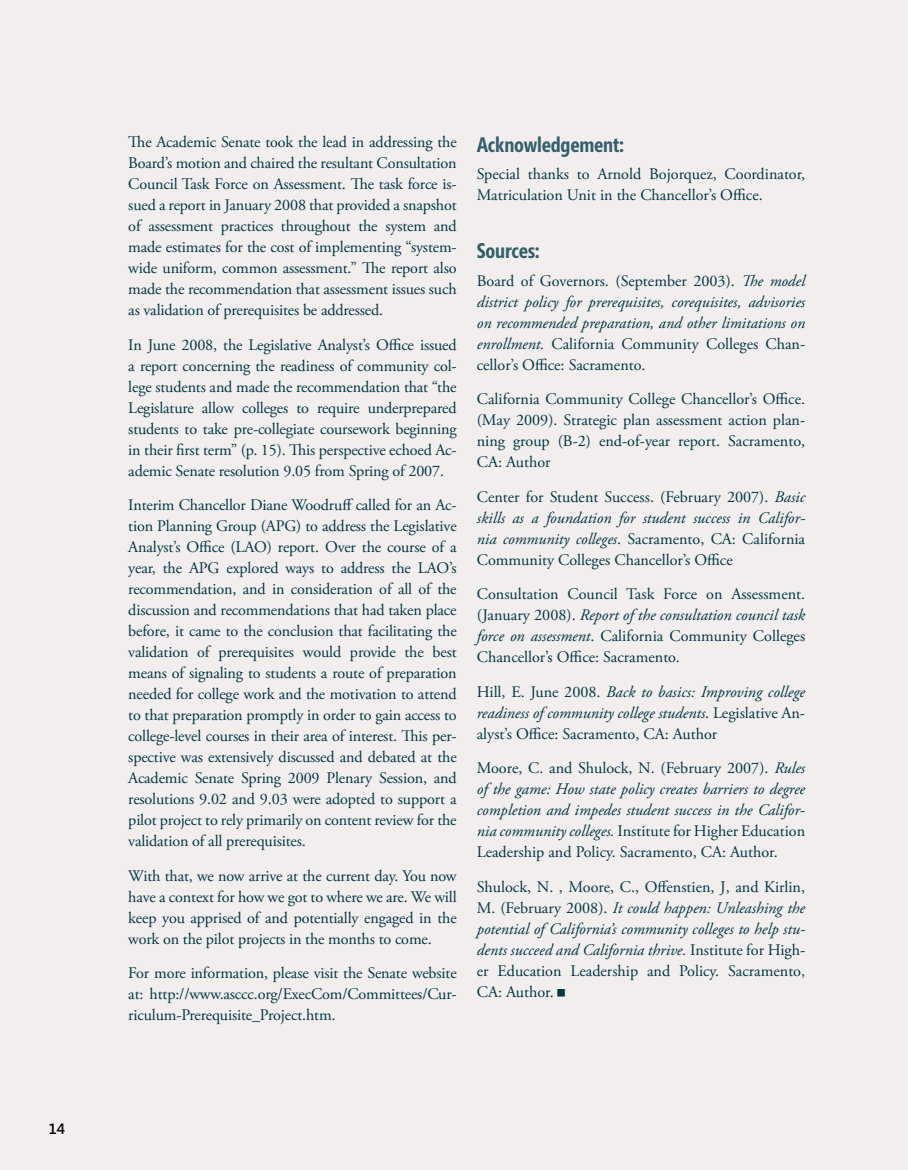
<style>
.page{position:relative;width:908px;height:1170px;background:#f1eeed}
.page>*{position:absolute;margin:0;border:0;box-sizing:border-box;transform-origin:0 0}
.t1{font:700 21px "Segoe Condensed";letter-spacing:-.01em;color:#335f6a}
.t2{font:16.2px/21px "Adobe Garamond Pro";color:#003745;text-align:justify}
.t3{font:italic 16.2px/21px "Adobe Garamond Pro";color:#003745;text-align:justify}
.t4{font:600 15px "Segoe";color:#000}
.s1{font-style:normal}
.s2{font-style:italic}
</style>
<div class="page">
<p class="t4" style="left:48px;top:1118px;width:18px">14</p>
<p class="t2" style="left:128px;top:132px;width:330px">The Academic Senate took the lead in addressing the Board’s motion and chaired the resultant Consultation Council Task Force on Assessment. The task force is&shy;sued a report in January 2008 that provided a snapshot of assessment practices throughout the system and made estimates for the cost of implementing “system&shy;wide uniform, common assessment.” The report also made the recommendation that assessment issues such as validation of prerequisites be addressed.</p>
<p class="t2" style="left:128px;top:335px;width:330px">In June 2008, the Legislative Analyst’s Office issued a report concerning the readiness of community col&shy;lege students and made the recommendation that “the Legislature allow colleges to require underprepared students to take pre-collegiate coursework beginning in their first term” (p. 15). This perspective echoed Ac&shy;ademic Senate resolution 9.05 from Spring of 2007.</p>
<p class="t2" style="left:128px;top:495px;width:330px">Interim Chancellor Diane Woodruff called for an Ac&shy;tion Planning Group (APG) to address the Legislative Analyst’s Office (LAO) report. Over the course of a year, the APG explored ways to address the LAO’s recommendation, and in consideration of all of the discussion and recommendations that had taken place before, it came to the conclusion that facilitating the validation of prerequisites would provide the best means of signaling to students a route of preparation needed for college work and the motivation to attend to that preparation promptly in order to gain access to college-level courses in their area of interest. This per&shy;spective was extensively discussed and debated at the Academic Senate Spring 2009 Plenary Session, and resolutions 9.02 and 9.03 were adopted to support a pilot project to rely primarily on content review for the validation of all prerequisites.</p>
<p class="t2" style="left:128px;top:866px;width:330px">With that, we now arrive at the current day. You now have a context for how we got to where we are. We will keep you apprised of and potentially engaged in the work on the pilot projects in the months to come.</p>
<p class="t2" style="left:128px;top:963px;width:330px">For more information, please visit the Senate website at: http://www.asccc.org/ExecCom/Committees/Cur&shy;riculum-Prerequisite_Project.htm.</p>
<p class="t1" style="left:477px;top:131px;width:149px">Acknowledgement:</p>
<p class="t2" style="left:477px;top:164px;width:330px">Special thanks to Arnold Bojorquez, Coordinator,<br>Matriculation Unit in the Chancellor’s Office.</p>
<p class="t1" style="left:477px;top:238px;width:65px">Sources:</p>
<p class="t3" style="left:477px;top:271px;width:330px"><span class="s1">Board of Governors. (September 2003).</span> The model district policy for prerequisites, corequisites, advisories on recommended preparation, and other limitations on enrollment. <span class="s1">California Community Colleges Chan&shy;cellor’s Office: Sacramento.</span></p>
<p class="t2" style="left:477px;top:389px;width:330px">California Community College Chancellor’s Office. (May 2009). Strategic plan assessment action plan&shy;ning group (B-2) end-of-year report. Sacramento, CA: Author</p>
<p class="t2" style="left:477px;top:487px;width:330px">Center for Student Success. (February 2007). <span class="s2">Basic skills as a foundation for student success in Califor&shy;nia community colleges</span>. Sacramento, CA: California Community Colleges Chancellor’s Office</p>
<p class="t2" style="left:477px;top:584px;width:330px">Consultation Council Task Force on Assessment. (January 2008). <span class="s2">Report of the consultation council task force on assessment</span>. California Community Colleges Chancellor’s Office: Sacramento.</p>
<p class="t2" style="left:477px;top:682px;width:330px">Hill, E. June 2008. <span class="s2">Back to basics: Improving college readiness of community college students</span>. Legislative An&shy;alyst’s Office: Sacramento, CA: Author</p>
<p class="t3" style="left:477px;top:758px;width:330px"><span class="s1">Moore, C. and Shulock, N. (February 2007).</span> Rules of the game: How state policy creates barriers to degree completion and impedes student success in the Califor&shy;nia community colleges. <span class="s1">Institute for Higher Education Leadership and Policy. Sacramento, CA: Author.</span></p>
<p class="t2" style="left:477px;top:877px;width:330px">Shulock, N. , Moore, C., Offenstien, J, and Kirlin, M. (February 2008). <span class="s2">It could happen: Unleashing the potential of California’s community colleges to help stu&shy;dents succeed and California thrive.</span> Institute for High&shy;er Education Leadership and Policy. Sacramento, CA: Author.</p>
</div>
